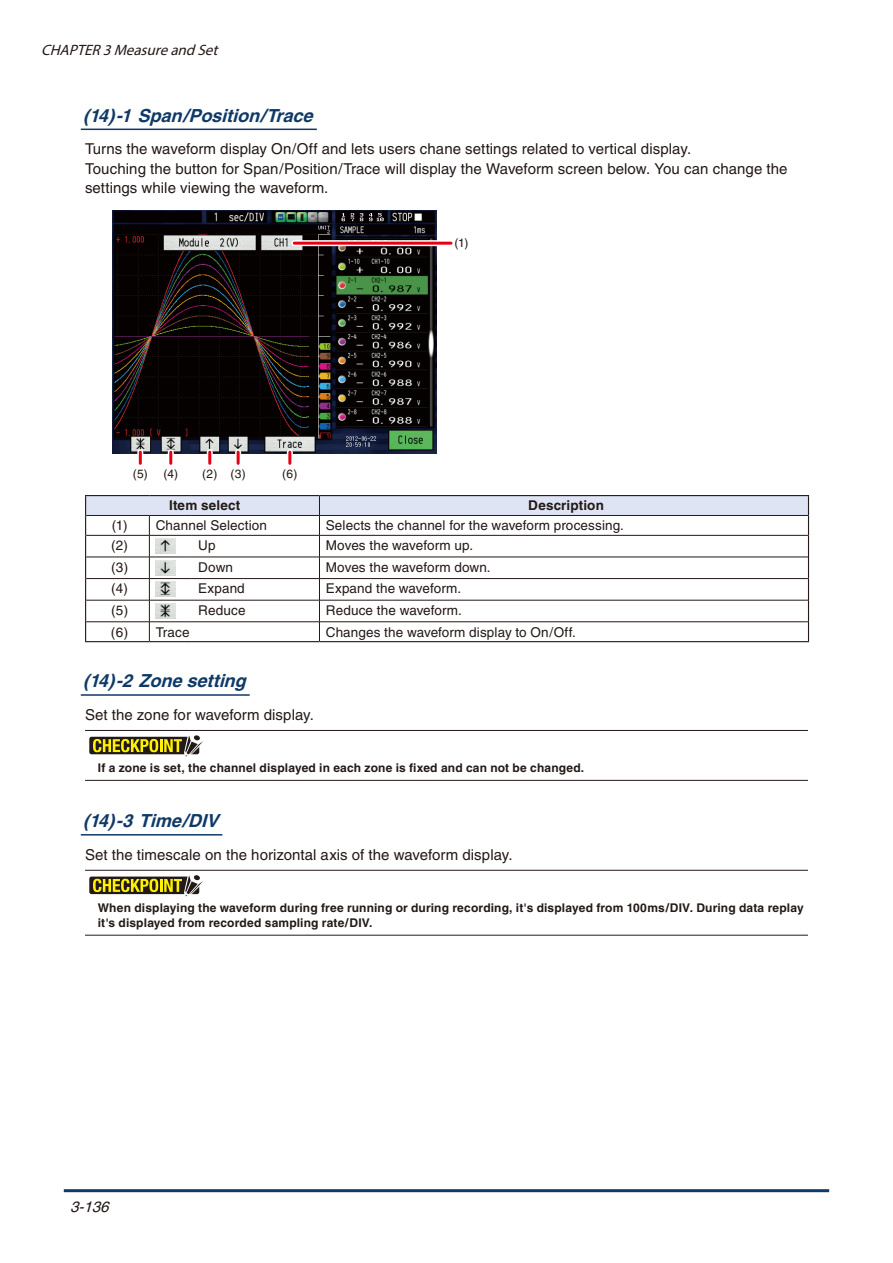
<style>
.page{position:relative;width:893px;height:1263px;background:#fff}
.page>*{position:absolute;margin:0;border:0;box-sizing:border-box;transform-origin:0 0}
.t1{font:italic 700 18px "Helvetica";color:#0f3967}
.t2{font:15px/19.5px "Helvetica";letter-spacing:.005em;color:#231916}
.t3{font:italic 15px "Myriad Pro";color:#231916}
.t4{font:italic 15px "Helvetica";color:#231916}
.t5{font:13.5px "Helvetica";letter-spacing:.01em;color:#231916}
.t6{font:700 13.5px "Helvetica";letter-spacing:.01em;color:#231916}
.t7{font:700 12px/15px "Helvetica";letter-spacing:.015em;color:#231916}
.t8{font:12px "Helvetica";color:#231916}
</style>
<div class="page">
<hr style="left:64px;top:1189px;width:765px;height:3px;background:#0f3967">
<hr style="left:81px;top:129px;width:236px;height:1px;background:#0f3967">
<hr style="left:81px;top:694px;width:169px;height:2px;background:#0f3967">
<hr style="left:85px;top:730px;width:723px;height:1px;background:#231916">
<hr style="left:85px;top:780px;width:723px;height:1px;background:#231916">
<hr style="left:81px;top:834px;width:141px;height:1px;background:#0f3967">
<hr style="left:85px;top:870px;width:723px;height:1px;background:#231916">
<hr style="left:85px;top:935px;width:723px;height:1px;background:#231916">
<img style="left:113px;top:210px;width:324px;height:243px">
<div style="left:207px;top:452px;width:6px;height:11px;background:#f7b7bc"></div>
<svg style="left:208px;top:452px;width:3px;height:11px"></svg>
<div style="left:235px;top:452px;width:6px;height:11px;background:#f5a1a8"></div>
<svg style="left:237px;top:452px;width:3px;height:11px"></svg>
<div style="left:287px;top:452px;width:6px;height:11px;background:#f5a1a8"></div>
<svg style="left:288px;top:452px;width:3px;height:11px"></svg>
<div style="left:137px;top:452px;width:6px;height:11px;background:#fad3d6"></div>
<svg style="left:139px;top:452px;width:3px;height:11px"></svg>
<div style="left:168px;top:452px;width:6px;height:11px;background:#f7b2b7"></div>
<svg style="left:169px;top:452px;width:3px;height:11px"></svg>
<div style="left:294px;top:240px;width:157px;height:6px;background:#f6a8ae"></div>
<hr style="left:294px;top:242px;width:157px;height:3px;background:#e60013">
<hr style="left:85px;top:495px;width:64px;height:1px;background:#231916">
<hr style="left:149px;top:495px;width:43px;height:1px;background:#231916">
<hr style="left:192px;top:495px;width:127px;height:1px;background:#231916">
<hr style="left:319px;top:495px;width:490px;height:1px;background:#231916">
<svg style="left:85px;top:496px;width:724px;height:145px"></svg>
<hr style="left:85px;top:641px;width:64px;height:1px;background:#231916">
<hr style="left:149px;top:641px;width:43px;height:1px;background:#231916">
<hr style="left:192px;top:641px;width:127px;height:1px;background:#231916">
<hr style="left:319px;top:641px;width:490px;height:1px;background:#231916">
<img style="left:156px;top:538px;width:19px;height:16px">
<img style="left:156px;top:560px;width:19px;height:15px">
<img style="left:156px;top:582px;width:19px;height:15px">
<img style="left:156px;top:603px;width:19px;height:16px">
<div style="left:89px;top:737px;width:110px;height:17px;background:#231916;border-radius:2px"></div>
<svg style="left:93px;top:735px;width:110px;height:22px"></svg>
<div style="left:89px;top:876px;width:110px;height:18px;background:#231916;border-radius:2px"></div>
<svg style="left:93px;top:875px;width:110px;height:22px"></svg>
<p class="t3" style="left:41px;top:41px;width:183px">CHAPTER3MeasureandSet</p>
<p class="t1" style="left:83px;top:104px;width:237px">(14)-1Span/Position/Trace</p>
<p class="t2" style="left:85px;top:139px;width:704px">Turns the waveform display On/Off and lets users chane settings related to vertical display.<br>Touching the button for Span/Position/Trace will display the Waveform screen below. You can change the settings while viewing the waveform.</p>
<p class="t8" style="left:133px;top:466px;width:47px">(5) (4)</p>
<p class="t8" style="left:202px;top:466px;width:45px">(2) (3)</p>
<p class="t8" style="left:282px;top:466px;width:17px">(6)</p>
<p class="t8" style="left:454px;top:236px;width:16px">(1)</p>
<p class="t6" style="left:169px;top:497px;width:73px">Item select</p>
<p class="t6" style="left:528px;top:497px;width:77px">Description</p>
<p class="t5" style="left:112px;top:518px;width:157px">(1) Channel Selection</p>
<p class="t5" style="left:326px;top:518px;width:300px">Selects the channel for the waveform processing.</p>
<p class="t5" style="left:111px;top:537px;width:19px">(2)</p>
<p class="t5" style="left:198px;top:538px;width:19px">Up</p>
<p class="t5" style="left:326px;top:538px;width:149px">Moves the waveform up.</p>
<p class="t5" style="left:111px;top:559px;width:19px">(3)</p>
<p class="t5" style="left:198px;top:559px;width:36px">Down</p>
<p class="t5" style="left:326px;top:559px;width:166px">Moves the waveform down.</p>
<p class="t5" style="left:111px;top:581px;width:18px">(4)</p>
<p class="t5" style="left:198px;top:581px;width:48px">Expand</p>
<p class="t5" style="left:326px;top:581px;width:137px">Expand the waveform.</p>
<p class="t5" style="left:111px;top:602px;width:19px">(5)</p>
<p class="t5" style="left:198px;top:602px;width:49px">Reduce</p>
<p class="t5" style="left:326px;top:602px;width:137px">Reduce the waveform.</p>
<p class="t5" style="left:111px;top:624px;width:80px">(6) Trace</p>
<p class="t5" style="left:326px;top:624px;width:252px">Changes the waveform display to On/Off.</p>
<p class="t1" style="left:83px;top:670px;width:169px">(14)-2Zonesetting</p>
<p class="t2" style="left:85px;top:705px;width:230px">Set the zone for waveform display.</p>
<p class="t7" style="left:98px;top:760px;width:488px">If a zone is set, the channel displayed in each zone is fixed and can not be changed.</p>
<p class="t1" style="left:83px;top:810px;width:142px">(14)-3Time/DIV</p>
<p class="t2" style="left:85px;top:844px;width:429px">Set the timescale on the horizontal axis of the waveform display.</p>
<p class="t7" style="left:98px;top:900px;width:707px">When displaying the waveform during free running or during recording, it's displayed from 100ms/DIV. During data replay it's displayed from recorded sampling rate/DIV.</p>
<p class="t4" style="left:70px;top:1198px;width:45px">3-136</p>
</div>
